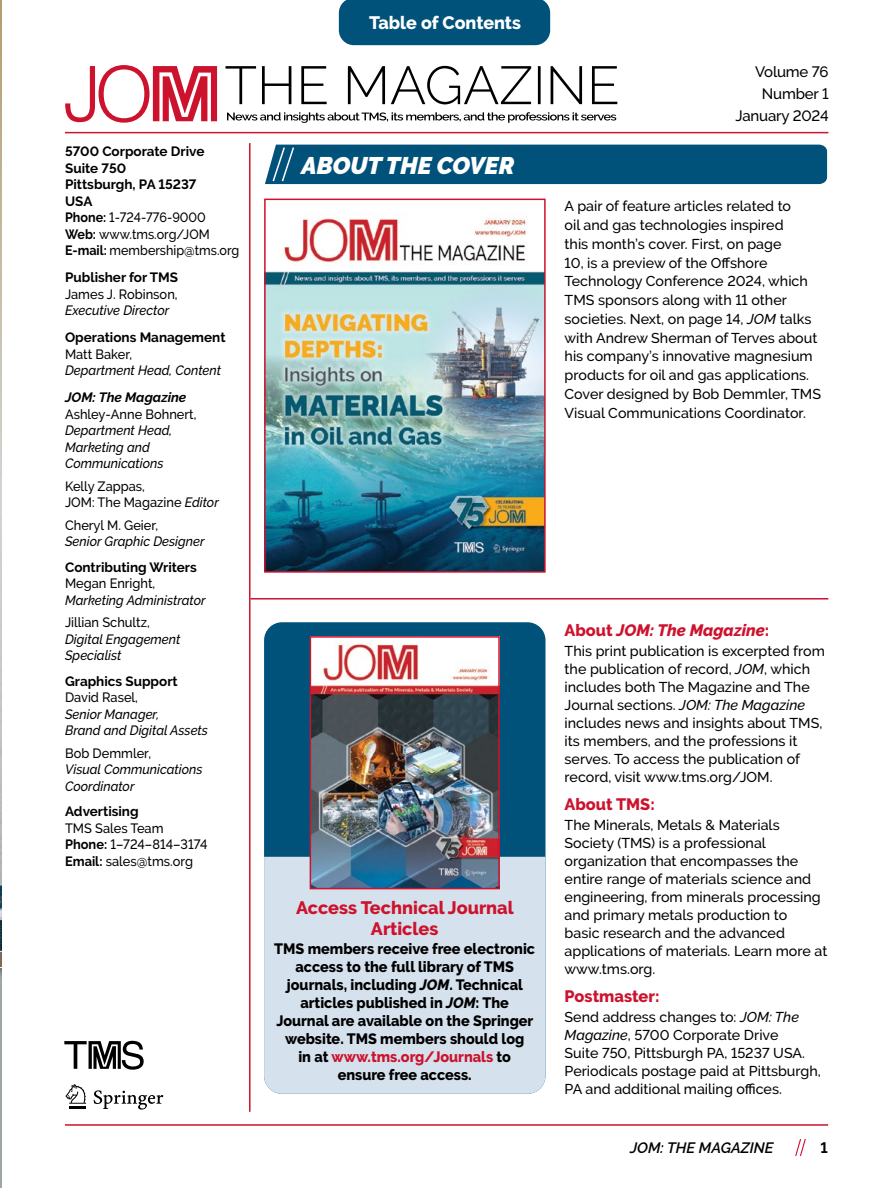
<style>
.page{position:relative;width:891px;height:1188px;background:#fff}
.page>*{position:absolute;margin:0;border:0;box-sizing:border-box;transform-origin:0 0}
.t1{font:300 76.05px "Helvetica";color:#cd122d}
.t2{font:italic 900 24px "Raleway";color:#fff}
.t3{font:800 18px/21px "Raleway";color:#cd122d;text-align:center}
.t4{font:800 18px "Raleway";color:#fff}
.t5{font:italic 800 16.5px "Raleway";color:#cd122d}
.t6{font:800 16.5px "Raleway";color:#cd122d}
.t7{font:800 15px/18px "Raleway";color:#000;text-align:center;scale:.96 1}
.t8{font:500 15px/21.8px "Raleway";letter-spacing:-.01em;color:#000;text-align:right}
.t9{font:italic 600 15px "Raleway";color:#000}
.t10{font:700 15px "Raleway";color:#000}
.t11{font:500 14.25px/18px "Raleway";color:#000}
.t12{font:italic 500 13.5px/16.5px "Raleway";color:#000;scale:.95 1}
.t13{font:500 13.5px/16.5px "Raleway";color:#000;scale:.95 1}
.t14{font:700 13.5px/16.5px "Raleway";color:#000}
.t15{font:italic 700 13.5px "Raleway";color:#000}
.s1{font-weight:500}
.s2{font-style:italic}
.s3{font-weight:700}
.s4{color:#cd122d}
.s5{font-style:normal}
</style>
<div class="page">
<div style="left:339px;top:0;width:211px;height:45px;background:#00527a"></div>
<hr style="left:0;top:0;width:2px;height:490px;background:#9e792c">
<img style="left:0;top:688px;width:2px;height:201px">
<hr style="left:0;top:889px;width:2px;height:90px;background:#000;opacity:.46">
<svg style="left:0;top:895px;width:2px;height:293px"></svg>
<svg style="left:795px;top:1139px;width:11px;height:17px"></svg>
<hr style="left:65px;top:1124px;width:763px;height:2px;background:#cd122d">
<div style="left:264px;top:622px;width:282px;height:472px;background:#00527a;border-radius:18px"></div>
<svg style="left:64px;top:1041px;width:80px;height:29px"></svg>
<svg style="left:66px;top:1084px;width:20px;height:25px"></svg>
<svg style="left:94px;top:1090px;width:69px;height:20px"></svg>
<hr style="left:249px;top:143px;width:2px;height:969px;background:#cd122d">
<hr style="left:251px;top:598px;width:577px;height:2px;background:#cd122d">
<hr style="left:65px;top:132px;width:763px;height:1px;background:#cd122d">
<div style="left:265px;top:145px;width:562px;height:39px;background:#00527a"></div>
<div style="left:264px;top:857px;width:282px;height:237px;background:#d5e1ec"></div>
<svg style="left:153px;top:66px;width:64px;height:55px"></svg>
<svg style="left:226px;top:66px;width:391px;height:38px"></svg>
<svg style="left:227px;top:112px;width:389px;height:11px"></svg>
<img style="left:313px;top:639px;width:184px;height:247px">
<div style="left:310px;top:636px;width:190px;height:253px;border:2px solid #cd122d"></div>
<img style="left:267px;top:216px;width:276px;height:354px">
<div style="left:264px;top:199px;width:282px;height:374px;border:2px solid #cd122d"></div>
<h1 class="t1" style="left:64px;top:47px;width:92px">JO</h1>
<p class="t14" style="left:65px;top:143px;width:176px">5700 Corporate Drive<br>Suite 750<br>Pittsburgh, PA 15237<br>USA<br>Phone: <span class="s1">1-724-776-9000<br></span>Web: <span class="s1">www.tms.org/JOM<br></span>E-mail: <span class="s1">membership@tms.org</span></p>
<p class="t14" style="left:65px;top:269px;width:115px">Publisher for TMS</p>
<p class="t13" style="left:65px;top:286px;width:120px">James J. Robinson,</p>
<p class="t12" style="left:65px;top:302px;width:111px">Executive Director</p>
<p class="t14" style="left:65px;top:329px;width:162px">Operations Management</p>
<p class="t13" style="left:65px;top:346px;width:72px">Matt Baker,</p>
<p class="t12" style="left:65px;top:362px;width:166px">Department Head, Content</p>
<p class="t15" style="left:65px;top:390px;width:123px">JOM: The Magazine</p>
<p class="t13" style="left:65px;top:406px;width:140px">Ashley-Anne Bohnert,</p>
<p class="t12" style="left:65px;top:422px;width:114px">Department Head,<br>Marketing and<br>Communications</p>
<p class="t13" style="left:65px;top:478px;width:163px">Kelly Zappas,<br>JOM: The Magazine <span class="s2">Editor</span></p>
<p class="t13" style="left:65px;top:517px;width:100px">Cheryl M. Geier,</p>
<p class="t12" style="left:65px;top:533px;width:148px">Senior Graphic Designer</p>
<p class="t14" style="left:65px;top:559px;width:133px">Contributing Writers</p>
<p class="t13" style="left:65px;top:575px;width:96px">Megan Enright,</p>
<p class="t12" style="left:65px;top:592px;width:150px">Marketing Administrator</p>
<p class="t13" style="left:65px;top:614px;width:91px">Jillian Schultz,</p>
<p class="t12" style="left:65px;top:631px;width:123px">Digital Engagement<br>Specialist</p>
<p class="t14" style="left:65px;top:673px;width:114px">Graphics Support</p>
<p class="t13" style="left:65px;top:689px;width:78px">David Rasel,</p>
<p class="t12" style="left:65px;top:706px;width:152px">Senior Manager,<br>Brand and Digital Assets</p>
<p class="t13" style="left:65px;top:745px;width:92px">Bob Demmler,</p>
<p class="t12" style="left:65px;top:761px;width:146px">Visual Communications<br>Coordinator</p>
<p class="t14" style="left:65px;top:803px;width:75px">Advertising</p>
<p class="t13" style="left:65px;top:820px;width:151px">TMS Sales Team<br><span class="s3">Phone:</span> 1–724–814–3174<br><span class="s3">Email:</span> sales@tms.org</p>
<p class="t4" style="left:369px;top:12px;width:153px">Table of Contents</p>
<h2 class="t2" style="left:302px;top:151px;width:214px">ABOUT THE COVER</h2>
<p class="t8" style="left:736px;top:61px;width:95px">Volume 76<br>Number 1<br>January 2024</p>
<p class="t11" style="left:565px;top:197px;width:258px;line-height:18.8px">A pair of feature articles related to<br>oil and gas technologies inspired<br>this month’s cover. First, on page<br>10, is a preview of the Offshore Technology Conference 2024, which TMS sponsors along with 11 other societies. Next, on page 14, <span class="s2">JOM</span> talks with Andrew Sherman of Terves about his company’s innovative magnesium products for oil and gas applications.<br>Cover designed by Bob Demmler, TMS Visual Communications Coordinator.</p>
<p class="t3" style="left:296px;top:897px;width:219px">Access Technical Journal<br>Articles</p>
<p class="t7" style="left:274px;top:940px;width:273px">TMS members receive free electronic access to the full library of TMS journals, including <span class="s2">JOM</span>. Technical articles published in <span class="s2">JOM</span>: The<br>Journal are available on the Springer website. TMS members should log<br>in at <span class="s4">www.tms.org/Journals</span> to ensure free access.</p>
<p class="t5" style="left:565px;top:621px;width:206px"><span class="s5">About</span> JOM: The Magazine<span class="s5">:</span></p>
<p class="t11" style="left:565px;top:642px;width:262px">This print publication is excerpted from the publication of record, <span class="s2">JOM</span>, which includes both The Magazine and The Journal sections. <span class="s2">JOM: The Magazine </span>includes news and insights about TMS, its members, and the professions it serves. To access the publication of record, visit www.tms.org/JOM.</p>
<p class="t6" style="left:565px;top:795px;width:92px">About TMS:</p>
<p class="t11" style="left:565px;top:816px;width:264px">The Minerals, Metals &amp; Materials Society (TMS) is a professional organization that encompasses the entire range of materials science and engineering, from minerals processing and primary metals production to<br>basic research and the advanced applications of materials. Learn more at www.tms.org.</p>
<p class="t6" style="left:565px;top:987px;width:96px">Postmaster:</p>
<p class="t11" style="left:565px;top:1008px;width:258px">Send address changes to: <span class="s2">JOM: The Magazine</span>, 5700 Corporate Drive<br>Suite 750, Pittsburgh PA, 15237 USA.<br>Periodicals postage paid at Pittsburgh, PA and additional mailing offices.</p>
<p class="t9" style="left:630px;top:1139px;width:145px">JOM: THE MAGAZINE</p>
<p class="t10" style="left:820px;top:1139px;width:9px">1</p>
</div>
